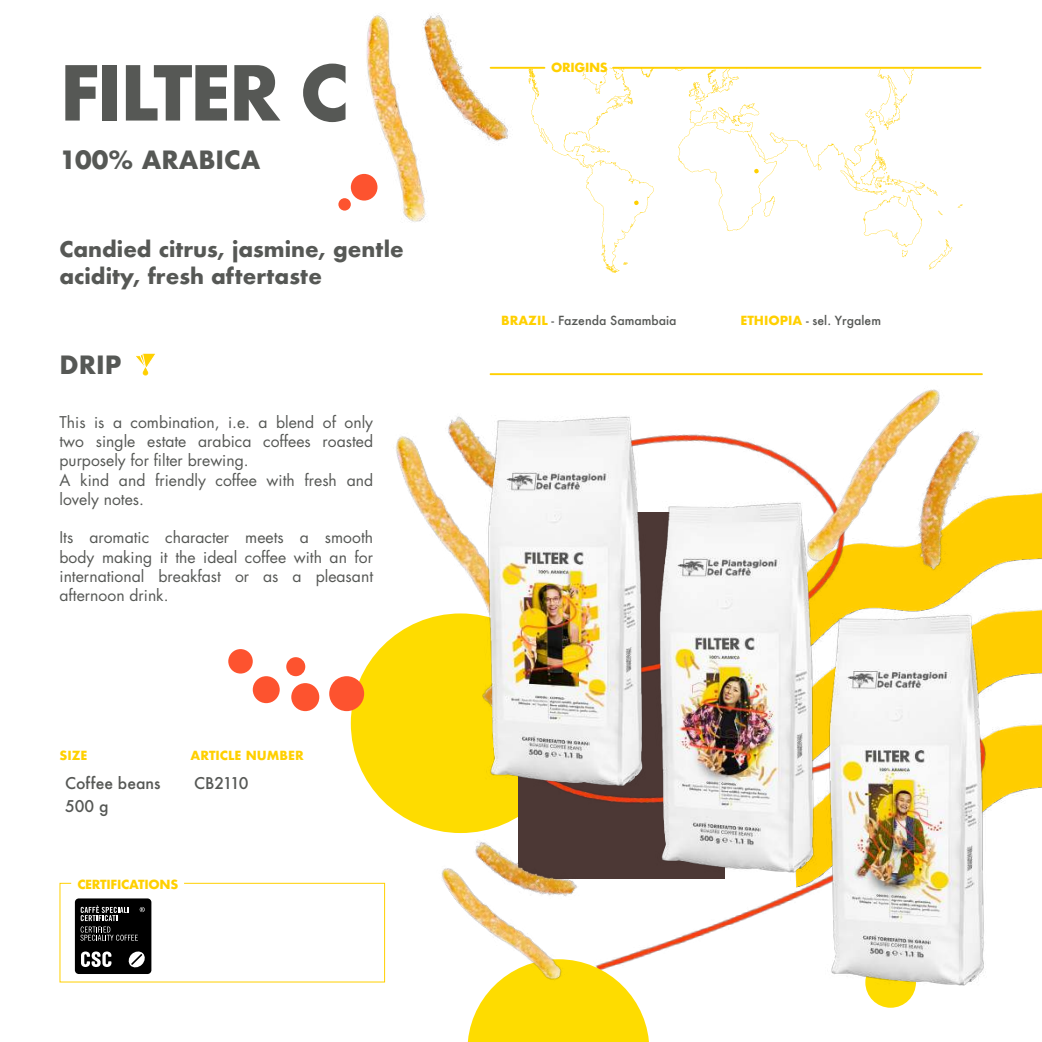
<style>
.page{position:relative;width:1042px;height:1042px;background:#fff}
.page>*{position:absolute;margin:0;border:0;box-sizing:border-box;transform-origin:0 0}
.t1{font:700 73.5px "Futura";letter-spacing:-.04em;color:#565855}
.t2{font:700 24.5px "Futura";color:#565855}
.t3{font:700 21px/26.2px "Futura";color:#565855}
.t4{font:15.75px/19.2px "Futura Std";color:#565855}
.t5{font:500 15.75px "Futura";color:#565855}
.t6{font:500 12.25px "Futura";color:#565855}
.t7{font:700 12.25px "Futura";letter-spacing:-.025em;color:#ffd000}
.t8{font:700 12.25px "Futura";color:#ffd000}
.s1{font-weight:700;color:#ffd000}
</style>
<div class="page">
<svg style="left:59px;top:882px;width:306px;height:101px"></svg>
<hr style="left:613px;top:67px;width:367px;height:2px;background:#ffd000">
<hr style="left:490px;top:67px;width:54px;height:2px;background:#ffd000">
<svg style="left:136px;top:353px;width:20px;height:23px"></svg>
<svg style="left:533px;top:68px;width:429px;height:137px"></svg>
<img style="left:365px;top:205px;width:598px;height:778px">
<img style="left:363px;top:363px;width:262px;height:309px">
<img style="left:347px;top:13px;width:186px;height:237px">
<img style="left:735px;top:346px;width:307px;height:227px">
<svg style="left:467px;top:959px;width:182px;height:83px"></svg>
<div style="left:351px;top:174px;width:26px;height:27px;background:#fd532f;border-radius:50%"></div>
<img style="left:409px;top:816px;width:234px;height:213px">
<div style="left:291px;top:683px;width:28px;height:28px;background:#fd532f;border-radius:50%"></div>
<div style="left:329px;top:676px;width:35px;height:35px;background:#fd532f;border-radius:50%"></div>
<div style="left:253px;top:676px;width:27px;height:27px;background:#fd532f;border-radius:50%"></div>
<div style="left:228px;top:649px;width:25px;height:24px;background:#fd532f;border-radius:50%"></div>
<div style="left:286px;top:657px;width:19px;height:19px;background:#fd532f;border-radius:50%"></div>
<div style="left:338px;top:198px;width:13px;height:13px;background:#fd532f;border-radius:50%"></div>
<img style="left:393px;top:375px;width:348px;height:441px">
<img style="left:564px;top:461px;width:348px;height:441px">
<img style="left:735px;top:573px;width:307px;height:435px">
<h1 class="t1" style="left:60px;top:40px;width:291px">FILTER C</h1>
<h2 class="t2" style="left:60px;top:142px;width:202px">100% ARABICA</h2>
<h3 class="t3" style="left:60px;top:236px;width:346px">Candied citrus, jasmine, gentle acidity, fresh aftertaste</h3>
<h2 class="t2" style="left:60px;top:347px;width:63px">DRIP</h2>
<p class="t4" style="left:60px;top:412px;width:315px">This is a combination, i.e. a blend of only two single estate arabica coffees roasted purposely for filter brewing.<br>A kind and friendly coffee with fresh and lovely notes.</p>
<p class="t4" style="left:60px;top:528px;width:315px;text-align:justify">Its aromatic character meets a smooth body making it the ideal coffee with an for international breakfast or as a pleasant afternoon drink.</p>
<p class="t7" style="left:60px;top:746px;width:29px">SIZE</p>
<p class="t8" style="left:190px;top:746px;width:115px">ARTICLE NUMBER</p>
<p class="t5" style="left:65px;top:772px;width:97px">Coffee beans</p>
<p class="t5" style="left:194px;top:772px;width:56px">CB2110</p>
<p class="t5" style="left:65px;top:795px;width:45px">500 g</p>
<p class="t7" style="left:77px;top:875px;width:102px">CERTIFICATIONS</p>
<p class="t7" style="left:551px;top:58px;width:58px">ORIGINS</p>
<p class="t6" style="left:501px;top:312px;width:177px"><span class="s1">BRAZIL</span> - Fazenda Samambaia</p>
<p class="t6" style="left:740px;top:312px;width:142px"><span class="s1">ETHIOPIA</span> - sel. Yrgalem</p>
</div>
